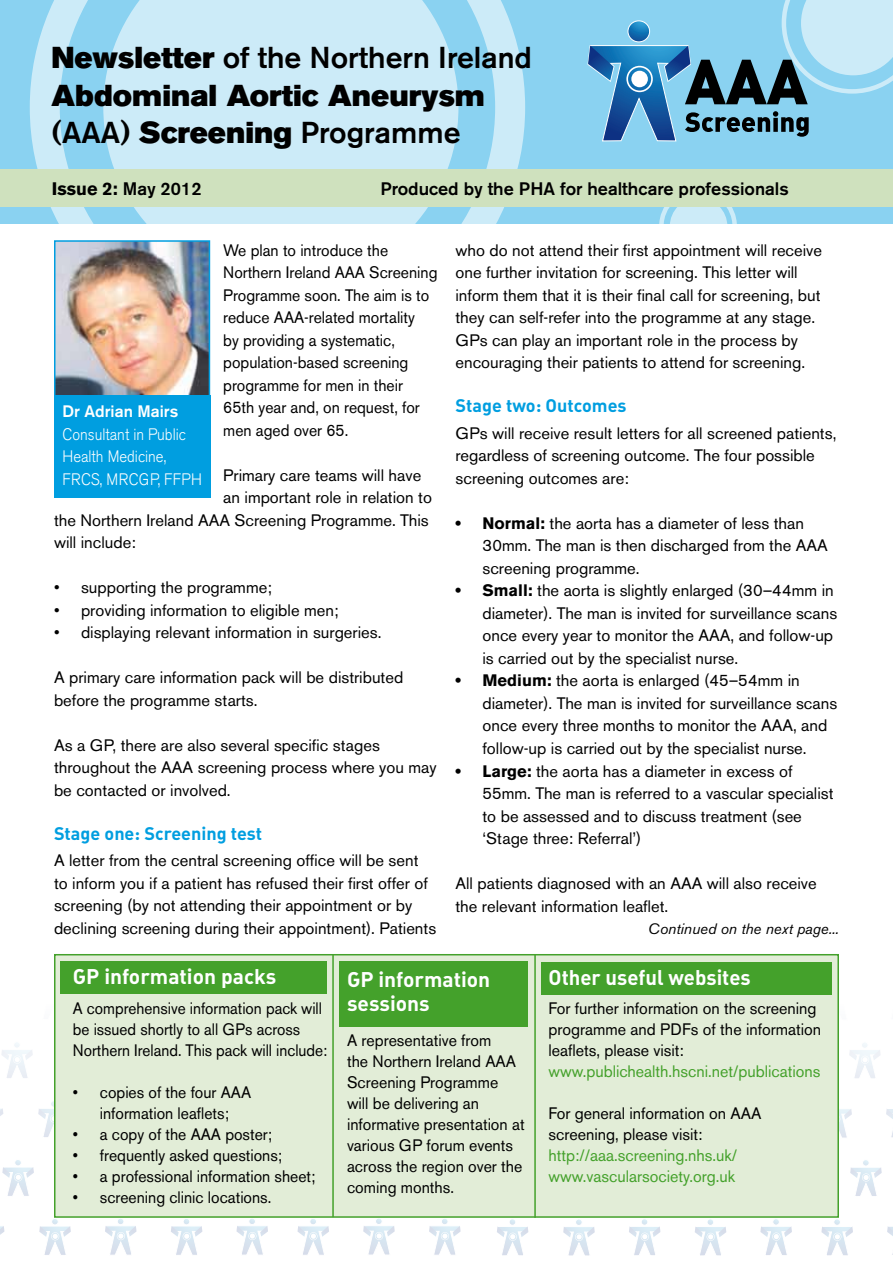
<style>
.page{position:relative;width:893px;height:1263px;background:#fff}
.page>*{position:absolute;margin:0;border:0;box-sizing:border-box;transform-origin:0 0}
.t1{font:500 30px "Akzidenz Grotesk BE";color:#000}
.t2{font:30px "Akzidenz Grotesk BE Super";color:#000}
.t3{font:21px/23.5px "DIN Bold Alternate";color:#fff}
.t4{font:500 18px "Akzidenz Grotesk BE";color:#000}
.t5{font:18px "DIN Bold Alternate";color:#009ee0}
.t6{font:700 18px "Akzidenz Grotesk BE";color:#000}
.t7{font:16.5px/22.5px "Akzidenz Grotesk BE";color:#000}
.t8{font:16.5px/22.5px "Akzidenz Grotesk BE";color:#000;scale:.95 1}
.t9{font:16.5px/21px "Akzidenz Grotesk BE";color:#000;scale:.96 1}
.t10{font:16.5px/21px "Akzidenz Grotesk BE";color:#000;scale:.93 1}
.t11{font:16.5px/21px "Akzidenz Grotesk BE";color:#44a12b}
.t12{font:300 16.5px/22.5px "Akzidenz Grotesk BE";color:#fff;scale:.9 1}
.t13{font:500 16.5px "Akzidenz Grotesk BE";color:#fff}
.t14{font:italic 15px "Akzidenz Grotesk BE";color:#000}
.s1{font-family:"Akzidenz Grotesk BE Super";font-weight:400}
.s2{font-weight:500}
.s3{font-weight:700}
</style>
<div class="page">
<div style="left:13px;top:1041px;width:8px;height:7px;border:1px solid #fff;border-radius:50%"></div>
<svg style="left:2px;top:1042px;width:31px;height:36px"></svg>
<div style="left:50px;top:1100px;width:8px;height:7px;border:1px solid #fff;border-radius:50%"></div>
<svg style="left:38px;top:1101px;width:16px;height:36px"></svg>
<svg style="left:0;top:1108px;width:3px;height:8px"></svg>
<svg style="left:2px;top:1160px;width:32px;height:36px"></svg>
<svg style="left:39px;top:1219px;width:32px;height:36px"></svg>
<svg style="left:105px;top:1219px;width:32px;height:36px"></svg>
<svg style="left:171px;top:1219px;width:32px;height:36px"></svg>
<svg style="left:236px;top:1219px;width:32px;height:36px"></svg>
<svg style="left:297px;top:1219px;width:32px;height:36px"></svg>
<svg style="left:363px;top:1218px;width:32px;height:37px"></svg>
<svg style="left:429px;top:1219px;width:32px;height:36px"></svg>
<svg style="left:0;top:1226px;width:5px;height:9px"></svg>
<div style="left:861px;top:1041px;width:7px;height:8px;border:1px solid #fff;border-radius:50%"></div>
<svg style="left:849px;top:1042px;width:31px;height:36px"></svg>
<svg style="left:839px;top:1109px;width:13px;height:29px"></svg>
<svg style="left:886px;top:1109px;width:7px;height:29px"></svg>
<svg style="left:850px;top:1160px;width:32px;height:36px"></svg>
<div style="left:575px;top:1218px;width:8px;height:8px;border:1px solid #fff;border-radius:50%"></div>
<svg style="left:563px;top:1219px;width:32px;height:37px"></svg>
<div style="left:641px;top:1218px;width:7px;height:7px;border:1px solid #fff;border-radius:50%"></div>
<svg style="left:629px;top:1219px;width:32px;height:36px"></svg>
<div style="left:707px;top:1218px;width:7px;height:8px;border:1px solid #fff;border-radius:50%"></div>
<svg style="left:695px;top:1219px;width:32px;height:37px"></svg>
<div style="left:772px;top:1218px;width:8px;height:7px;border:1px solid #fff;border-radius:50%"></div>
<svg style="left:760px;top:1219px;width:32px;height:36px"></svg>
<div style="left:833px;top:1218px;width:8px;height:8px;border:1px solid #fff;border-radius:50%"></div>
<svg style="left:821px;top:1219px;width:32px;height:37px"></svg>
<svg style="left:887px;top:1226px;width:6px;height:29px"></svg>
<div style="left:509px;top:1218px;width:7px;height:8px;border:1px solid #fff;border-radius:50%"></div>
<svg style="left:497px;top:1219px;width:32px;height:37px"></svg>
<div style="left:0;top:0;width:893px;height:223px;background:#8ad2f1"></div>
<svg style="left:30px;top:0;width:495px;height:355px"></svg>
<svg style="left:103px;top:0;width:355px;height:285px"></svg>
<div style="left:659px;top:187px;width:78px;height:78px;border:4px solid #fff;border-radius:50%"></div>
<svg style="left:672px;top:200px;width:53px;height:53px"></svg>
<div style="left:670px;top:198px;width:57px;height:57px;border:4px solid #fff;border-radius:50%"></div>
<svg style="left:587px;top:0;width:306px;height:141px"></svg>
<div style="left:0;top:169px;width:893px;height:38px;background:#cfe1be"></div>
<div style="left:54px;top:954px;width:785px;height:264px;background:#e2edd7;border:2px solid #44a12b"></div>
<div style="left:61px;top:961px;width:266px;height:33px;background:#44a12b"></div>
<hr style="left:332px;top:954px;width:2px;height:263px;background:#44a12b">
<hr style="left:534px;top:955px;width:2px;height:263px;background:#44a12b">
<div style="left:339px;top:961px;width:189px;height:66px;background:#44a12b"></div>
<div style="left:541px;top:962px;width:290px;height:33px;background:#44a12b"></div>
<img style="left:57px;top:243px;width:150px;height:152px">
<div style="left:54px;top:240px;width:156px;height:193px;border:2px solid #009ee0"></div>
<div style="left:54px;top:395px;width:156px;height:102px;background:#009ee0"></div>
<h1 class="t1" style="left:51px;top:39px;width:482px"><span class="s1">Newsletter</span> of the Northern Ireland</h1>
<h1 class="t2" style="left:51px;top:78px;width:435px">Abdominal Aortic Aneurysm</h1>
<h1 class="t1" style="left:51px;top:114px;width:411px">(AAA) <span class="s1">Screening</span> Programme</h1>
<p class="t6" style="left:52px;top:179px;width:151px">Issue 2: <span class="s2">May 2012</span></p>
<p class="t4" style="left:380px;top:178px;width:410px">Produced by the PHA for healthcare professionals</p>
<p class="t8" style="left:223px;top:239px;width:227px">We plan to introduce the<br>Northern Ireland AAA Screening<br>Programme soon. The aim is to reduce AAA-related mortality<br>by providing a systematic, population-based screening programme for men in their<br>65th year and, on request, for men aged over 65.</p>
<p class="t7" style="left:223px;top:464px;width:200px">Primary care teams will have</p>
<p class="t7" style="left:223px;top:486px;width:210px">an important role in relation to</p>
<p class="t7" style="left:54px;top:509px;width:376px">the Northern Ireland AAA Screening Programme. This</p>
<p class="t7" style="left:54px;top:531px;width:83px">will include:</p>
<p class="t7" style="left:54px;top:576px;width:219px">• supporting the programme;</p>
<p class="t7" style="left:54px;top:599px;width:286px">• providing information to eligible men;</p>
<p class="t7" style="left:54px;top:621px;width:329px">• displaying relevant information in surgeries.</p>
<p class="t7" style="left:54px;top:666px;width:351px">A primary care information pack will be distributed before the programme starts.</p>
<p class="t7" style="left:54px;top:734px;width:384px">As a GP, there are also several specific stages throughout the AAA screening process where you may be contacted or involved.</p>
<p class="t5" style="left:54px;top:821px;width:210px">Stage one: Screening test</p>
<p class="t7" style="left:54px;top:849px;width:384px">A letter from the central screening office will be sent to inform you if a patient has refused their first offer of screening (by not attending their appointment or by declining screening during their appointment). Patients</p>
<p class="t13" style="left:63px;top:401px;width:117px">Dr Adrian Mairs</p>
<p class="t12" style="left:63px;top:423px;width:156px">Consultant in Public<br>Health Medicine,<br>FRCS, MRCGP, FFPH</p>
<p class="t7" style="left:455px;top:239px;width:368px">who do not attend their first appointment will receive one further invitation for screening. This letter will inform them that it is their final call for screening, but they can self-refer into the programme at any stage.<br>GPs can play an important role in the process by encouraging their patients to attend for screening.</p>
<p class="t5" style="left:455px;top:394px;width:173px">Stage two: Outcomes</p>
<p class="t7" style="left:455px;top:422px;width:382px">GPs will receive result letters for all screened patients, regardless of screening outcome. The four possible screening outcomes are:</p>
<p class="t7" style="left:482px;top:512px;width:347px;text-indent:-27px"><span class="s3">• Normal:</span> the aorta has a diameter of less than<br>30mm. The man is then discharged from the AAA screening programme.</p>
<p class="t7" style="left:482px;top:579px;width:356px;text-indent:-27px"><span class="s3">• Small:</span> the aorta is slightly enlarged (30–44mm in diameter). The man is invited for surveillance scans once every year to monitor the AAA, and follow-up is carried out by the specialist nurse.</p>
<p class="t7" style="left:482px;top:669px;width:356px;text-indent:-27px"><span class="s3">• Medium:</span> the aorta is enlarged (45–54mm in diameter). The man is invited for surveillance scans once every three months to monitor the AAA, and follow-up is carried out by the specialist nurse.</p>
<p class="t7" style="left:482px;top:759px;width:353px;text-indent:-27px"><span class="s3">• Large:</span> the aorta has a diameter in excess of 55mm. The man is referred to a vascular specialist to be assessed and to discuss treatment (see ‘Stage three: Referral’)</p>
<p class="t7" style="left:455px;top:872px;width:363px">All patients diagnosed with an AAA will also receive the relevant information leaflet.</p>
<p class="t14" style="left:648px;top:920px;width:192px">Continued on the next page...</p>
<p class="t3" style="left:73px;top:964px;width:205px">GP information packs</p>
<p class="t10" style="left:73px;top:997px;width:275px">A comprehensive information pack will be issued shortly to all GPs across<br>Northern Ireland. This pack will include:</p>
<p class="t8" style="left:73px;top:1081px;width:189px;line-height:21px;text-align:center">• copies of the four AAA information leaflets;</p>
<p class="t8" style="left:73px;top:1122px;width:211px">• a copy of the AAA poster;</p>
<p class="t8" style="left:73px;top:1143px;width:222px">• frequently asked questions;</p>
<p class="t8" style="left:73px;top:1165px;width:257px">• a professional information sheet;</p>
<p class="t8" style="left:73px;top:1186px;width:210px">• screening clinic locations.</p>
<p class="t3" style="left:347px;top:967px;width:145px">GP information sessions</p>
<p class="t9" style="left:347px;top:1030px;width:186px">A representative from<br>the Northern Ireland AAA<br>Screening Programme<br>will be delivering an informative presentation at various GP forum events across the region over the coming months.</p>
<p class="t3" style="left:549px;top:964px;width:204px">Other useful websites</p>
<p class="t7" style="left:549px;top:998px;width:274px;line-height:21px">For further information on the screening programme and PDFs of the information leaflets, please visit:</p>
<p class="t11" style="left:549px;top:1061px;width:274px">www.publichealth.hscni.net/publications</p>
<p class="t7" style="left:549px;top:1103px;width:214px;line-height:21px">For general information on AAA screening, please visit:</p>
<p class="t11" style="left:549px;top:1145px;width:190px">http://aaa.screening.nhs.uk/ www.vascularsociety.org.uk</p>
</div>
